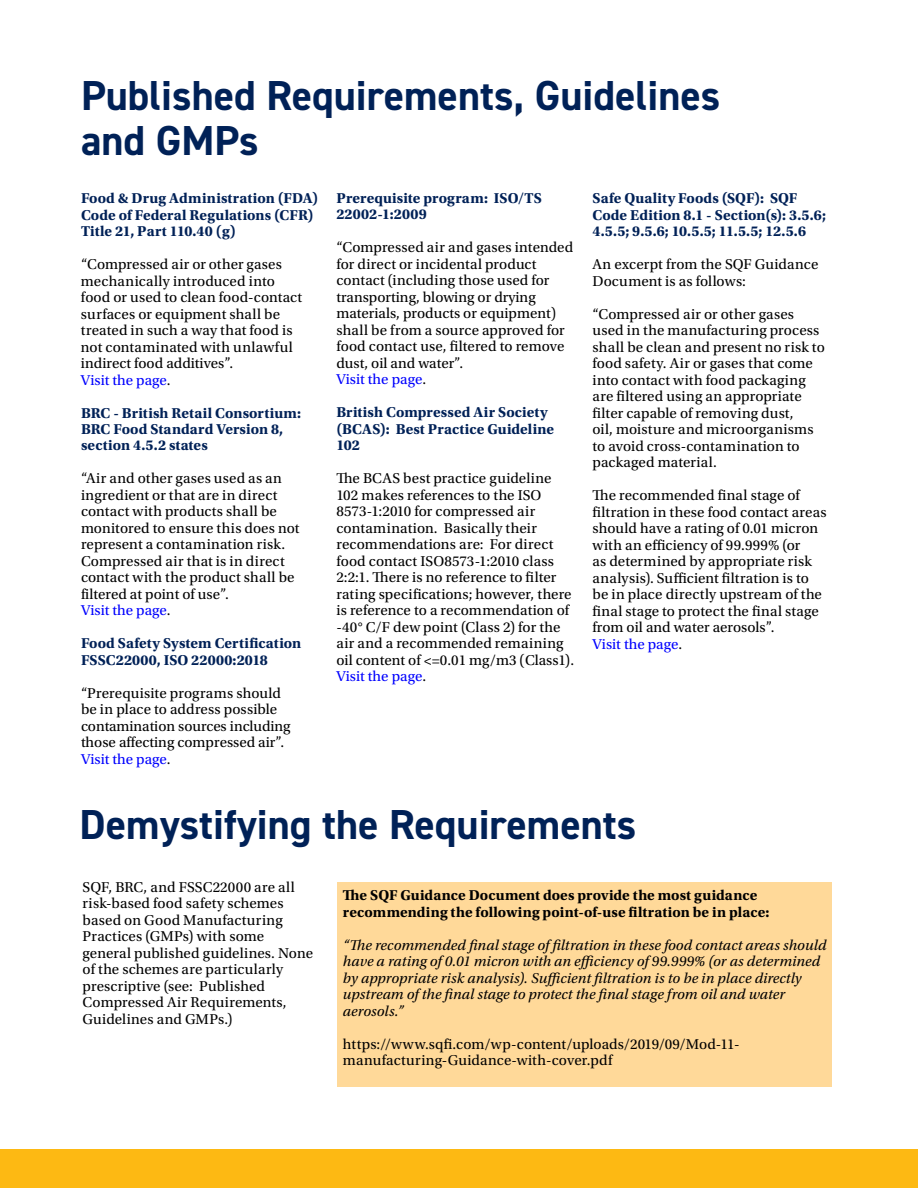
<style>
.page{position:relative;width:918px;height:1188px;background:#fff}
.page>*{position:absolute;margin:0;border:0;box-sizing:border-box;transform-origin:0 0}
.t1{font:700 42px/45px "DIN2014";color:#002157}
.t2{font:15px/16.5px "Utopia Std";letter-spacing:.005em;color:#000}
.t3{font:700 15px/16.5px "Utopia Std";letter-spacing:.01em;color:#002157}
.t4{font:italic 15px/16.5px "Utopia Std";letter-spacing:.005em;color:#000}
.t5{font:700 15px/16.5px "Utopia Std";letter-spacing:.005em;color:#000}
.s1{color:#0001fe}
</style>
<div class="page">
<div style="left:337px;top:883px;width:494px;height:204px;background:#ffd999"></div>
<div style="left:0;top:1150px;width:918px;height:38px;background:#fdb913"></div>
<h1 class="t1" style="left:81px;top:73px;width:641px">Published Requirements, Guidelines and GMPs</h1>
<p class="t3" style="left:81px;top:190px;width:239px">Food &amp; Drug Administration (FDA)<br>Code of Federal Regulations (CFR)<br>Title 21, Part 110.40 (g)</p>
<p class="t2" style="left:81px;top:256px;width:223px">“Compressed air or other gases mechanically introduced into food or used to clean food-contact surfaces or equipment shall be treated in such a way that food is not contaminated with unlawful indirect food additives”.<br><span class="s1">Visit the page</span>.</p>
<p class="t3" style="left:81px;top:405px;width:222px">BRC - British Retail Consortium:<br>BRC Food Standard Version 8, section 4.5.2 states</p>
<p class="t2" style="left:81px;top:471px;width:220px">“Air and other gases used as an ingredient or that are in direct contact with products shall be monitored to ensure this does not represent a contamination risk.<br>Compressed air that is in direct contact with the product shall be filtered at point of use”.<br><span class="s1">Visit the page</span>.</p>
<p class="t3" style="left:81px;top:635px;width:222px">Food Safety System Certification<br>FSSC22000, ISO 22000:2018</p>
<p class="t2" style="left:81px;top:685px;width:211px">“Prerequisite programs should be in place to address possible contamination sources including those affecting compressed air”.<br><span class="s1">Visit the page</span>.</p>
<p class="t3" style="left:592px;top:190px;width:235px">Safe Quality Foods (SQF): SQF<br>Code Edition 8.1 - Section(s): 3.5.6;<br>4.5.5; 9.5.6; 10.5.5; 11.5.5; 12.5.6</p>
<p class="t2" style="left:592px;top:256px;width:227px">An excerpt from the SQF Guidance<br>Document is as follows:</p>
<p class="t2" style="left:592px;top:306px;width:234px">“Compressed air or other gases used in the manufacturing process shall be clean and present no risk to food safety. Air or gases that come into contact with food packaging are filtered using an appropriate filter capable of removing dust,<br>oil, moisture and microorganisms to avoid cross-contamination to packaged material.</p>
<p class="t2" style="left:592px;top:487px;width:236px">The recommended final stage of filtration in these food contact areas should have a rating of 0.01 micron with an efficiency of 99.999% (or<br>as determined by appropriate risk analysis). Sufficient filtration is to be in place directly upstream of the final stage to protect the final stage from oil and water aerosols”.<br><span class="s1">Visit the page</span>.</p>
<p class="t3" style="left:336px;top:190px;width:207px">Prerequisite program: ISO/TS<br>22002-1:2009</p>
<p class="t2" style="left:336px;top:239px;width:238px">“Compressed air and gases intended for direct or incidental product contact (including those used for transporting, blowing or drying materials, products or equipment) shall be from a source approved for food contact use, filtered to remove dust, oil and water”.<br><span class="s1">Visit the page</span>.</p>
<p class="t3" style="left:336px;top:404px;width:219px">British Compressed Air Society (BCAS): Best Practice Guideline<br>102</p>
<p class="t2" style="left:336px;top:470px;width:239px">The BCAS best practice guideline 102 makes references to the ISO 8573-1:2010 for compressed air contamination. Basically their recommendations are: For direct food contact ISO8573-1:2010 class 2:2:1. There is no reference to filter rating specifications; however, there is reference to a recommendation of -40° C/F dew point (Class 2) for the air and a recommended remaining oil content of &lt;=0.01 mg/m3 (Class1).<br><span class="s1">Visit the page</span>.</p>
<h1 class="t1" style="left:80px;top:801px;width:558px">Demystifying the Requirements</h1>
<p class="t2" style="left:83px;top:879px;width:232px">SQF, BRC, and FSSC22000 are all risk-based food safety schemes based on Good Manufacturing<br>Practices (GMPs) with some general published guidelines. None of the schemes are particularly prescriptive (see: Published<br>Compressed Air Requirements,<br>Guidelines and GMPs.)</p>
<p class="t5" style="left:343px;top:887px;width:428px">The SQF Guidance Document does provide the most guidance recommending the following point-of-use filtration be in place:</p>
<p class="t4" style="left:343px;top:937px;width:485px">“The recommended final stage of filtration in these food contact areas should have a rating of 0.01 micron with an efficiency of 99.999% (or as determined by appropriate risk analysis). Sufficient filtration is to be in place directly upstream of the final stage to protect the final stage from oil and water aerosols.”</p>
<p class="t2" style="left:343px;top:1036px;width:398px">https://www.sqfi.com/wp-content/uploads/2019/09/Mod-11- manufacturing-Guidance-with-cover.pdf</p>
</div>
